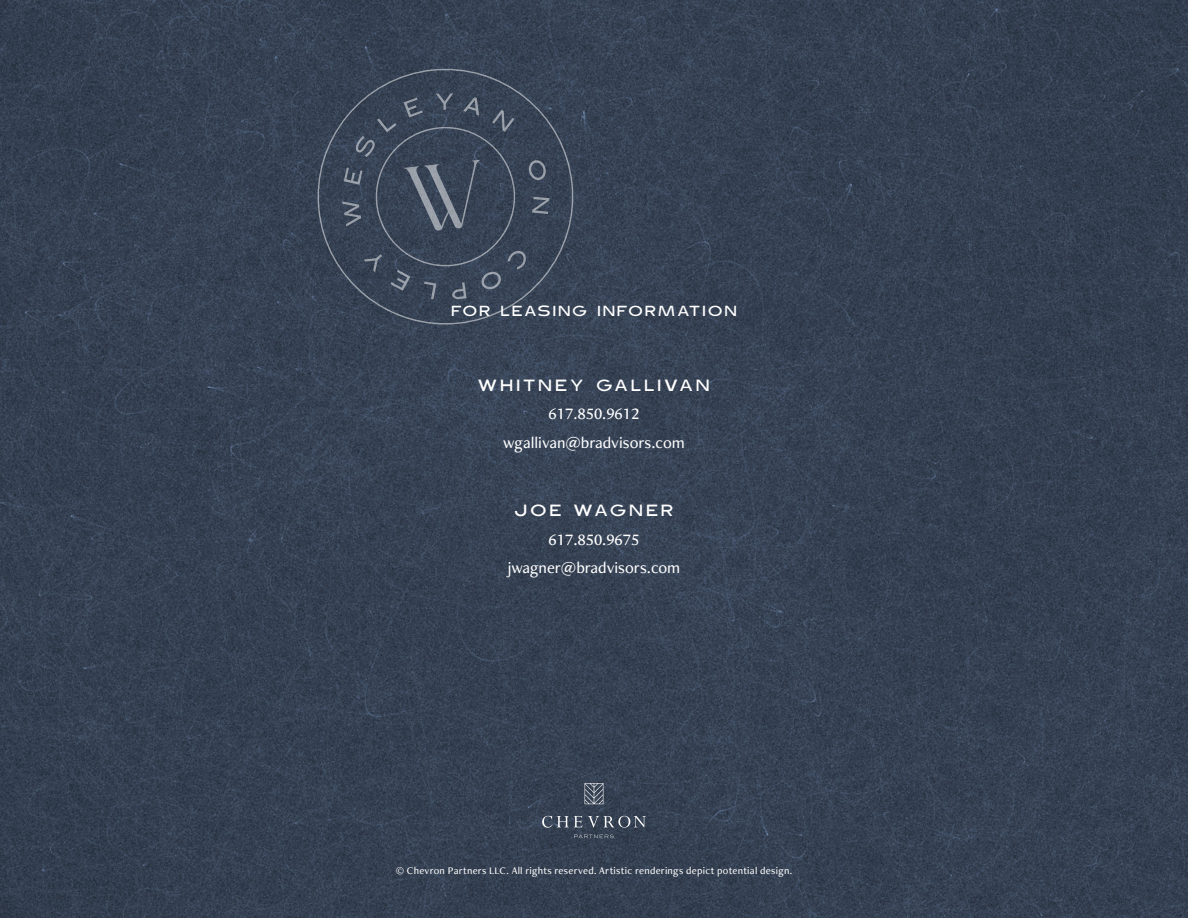
<style>
.page{position:relative;width:1188px;height:918px;background:#fff}
.page>*{position:absolute;margin:0;border:0;box-sizing:border-box;transform-origin:0 0}
.t1{font:500 16.5px "Freight Neo Pro";color:#fff}
.t2{font:300 15px "Dublin";letter-spacing:.16em;color:#fff}
.t3{font:300 13.5px "Dublin";letter-spacing:.12em;color:#fff}
.Back_Cover{font:500 10.5px "Freight Neo Pro";letter-spacing:.02em;color:#fff}
</style>
<div class="page">
<img style="left:0;top:0;width:1188px;height:918px">
<svg style="left:542px;top:816px;width:40px;height:12px"></svg>
<svg style="left:588px;top:816px;width:58px;height:12px"></svg>
<svg style="left:574px;top:835px;width:40px;height:3px"></svg>
<svg style="left:585px;top:783px;width:18px;height:21px"></svg>
<svg style="left:311px;top:66px;width:265px;height:260px;background:#3a4557"></svg>
<svg style="left:342px;top:93px;width:207px;height:206px;background:#3f4a5c"></svg>
<p class="t3" style="left:451px;top:301px;width:287px">FOR LEASING INFORMATION</p>
<p class="t2" style="left:478px;top:375px;width:233px">WHITNEY GALLIVAN</p>
<p class="t1" style="left:549px;top:402px;width:92px">617.850.9612</p>
<p class="t1" style="left:503px;top:431px;width:183px">wgallivan@bradvisors.com</p>
<p class="t2" style="left:514px;top:500px;width:161px">JOE WAGNER</p>
<p class="t1" style="left:549px;top:528px;width:92px">617.850.9675</p>
<p class="t1" style="left:508px;top:557px;width:174px">jwagner@bradvisors.com</p>
<p class="Back_Cover" style="left:396px;top:863px;width:398px">© Chevron Partners LLC. All rights reserved. Artistic renderings depict potential design.</p>
</div>
